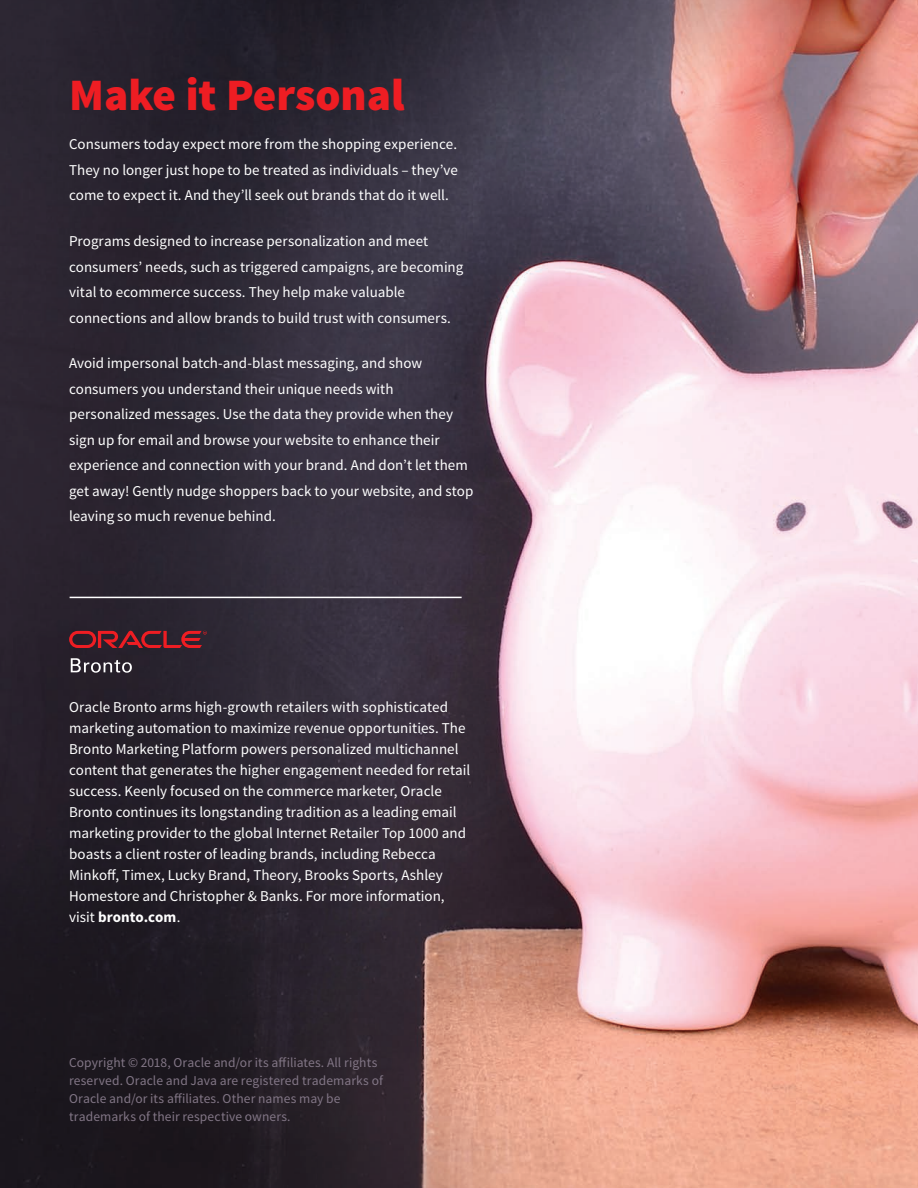
<style>
.page{position:relative;width:918px;height:1188px;background:#fff}
.page>*{position:absolute;margin:0;border:0;box-sizing:border-box;transform-origin:0 0}
.t1{font:900 45px "Source Sans Pro";color:#ee1d23}
.t2{font:15px/25.5px "Source Sans Pro";letter-spacing:.005em;color:#fff}
.t3{font:13.5px/18px "Source Sans Pro";letter-spacing:.01em;color:#827686}
.s1{font-weight:700}
</style>
<div class="page">
<img style="left:1px;top:0;width:917px;height:1188px">
<img style="left:0;top:0;width:1px;height:1113px">
<hr style="left:70px;top:597px;width:392px;height:1px;background:#fff">
<svg style="left:69px;top:631px;width:138px;height:17px;background:#771f29"></svg>
<svg style="left:71px;top:658px;width:61px;height:15px"></svg>
<h1 class="t1" style="left:69px;top:66px;width:337px">Make it Personal</h1>
<p class="t2" style="left:69px;top:132px;width:390px;text-align:justify">Consumers today expect more from the shopping experience.<br>They no longer just hope to be treated as individuals – they’ve come to expect it. And they’ll seek out brands that do it well.</p>
<p class="t2" style="left:69px;top:229px;width:396px">Programs designed to increase personalization and meet consumers’ needs, such as triggered campaigns, are becoming vital to ecommerce success. They help make valuable connections and allow brands to build trust with consumers.</p>
<p class="t2" style="left:69px;top:351px;width:406px">Avoid impersonal batch-and-blast messaging, and show consumers you understand their unique needs with personalized messages. Use the data they provide when they sign up for email and browse your website to enhance their experience and connection with your brand. And don’t let them get away! Gently nudge shoppers back to your website, and stop leaving so much revenue behind.</p>
<p class="t2" style="left:69px;top:697px;width:403px;line-height:21px">Oracle Bronto arms high-growth retailers with sophisticated marketing automation to maximize revenue opportunities. The Bronto Marketing Platform powers personalized multichannel content that generates the higher engagement needed for retail success. Keenly focused on the commerce marketer, Oracle Bronto continues its longstanding tradition as a leading email marketing provider to the global Internet Retailer Top 1000 and boasts a client roster of leading brands, including Rebecca Minkoff, Timex, Lucky Brand, Theory, Brooks Sports, Ashley Homestore and Christopher &amp; Banks. For more information, visit <span class="s1">bronto.com</span>.</p>
<p class="t3" style="left:69px;top:1054px;width:315px">Copyright © 2018, Oracle and/or its affiliates. All rights reserved. Oracle and Java are registered trademarks of Oracle and/or its affiliates. Other names may be trademarks of their respective owners.</p>
</div>
